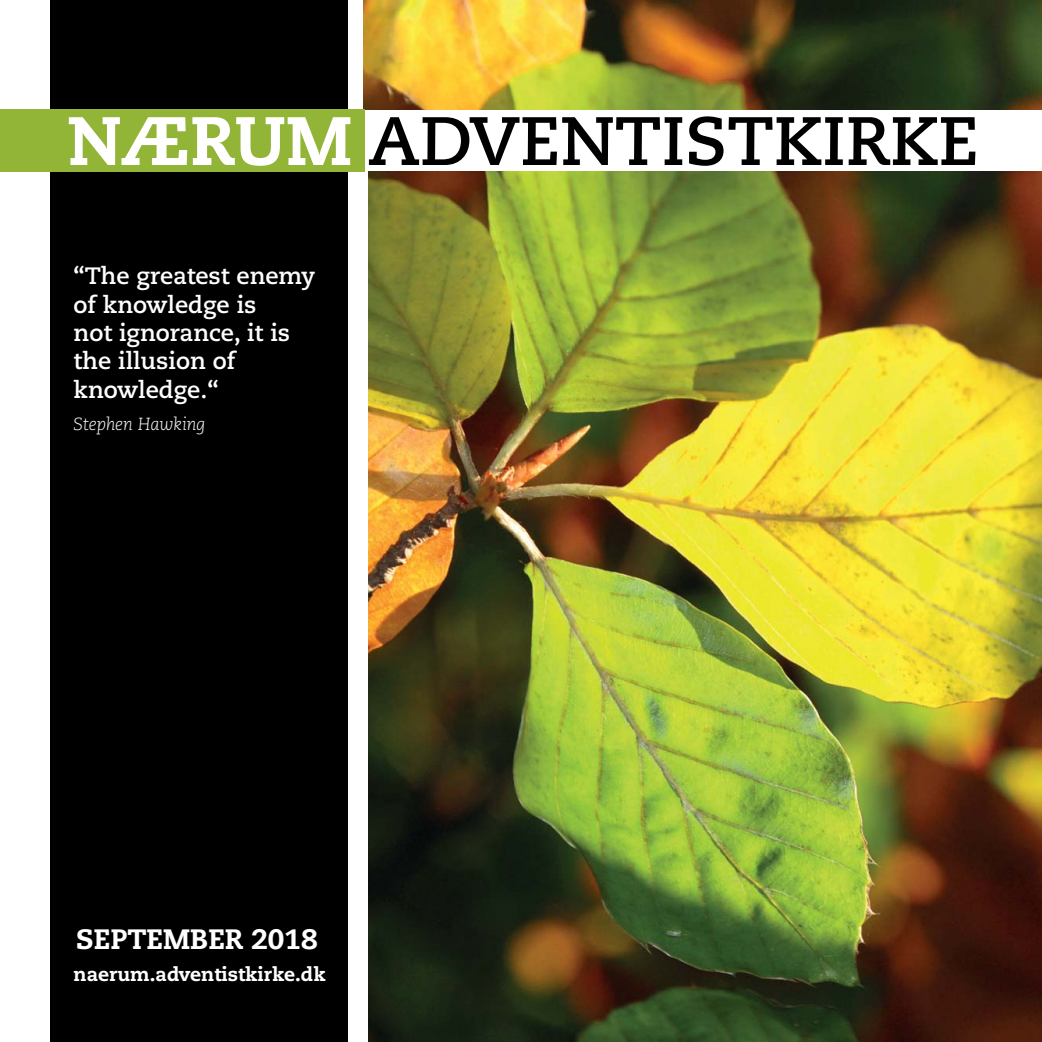
<style>
.page{position:relative;width:1042px;height:1042px;background:#fff}
.page>*{position:absolute;margin:0;border:0;box-sizing:border-box;transform-origin:0 0}
.t1{font:700 68.25px "Caecilia LT Std";color:#000}
.t2{font:800 28px "Caecilia LT Std";color:#fff}
.t3{font:700 23.62px/28.3px "Caecilia LT Std";color:#fff}
.t4{font:800 19.25px "Caecilia LT Std";color:#fff}
.t5{font:italic 300 17.5px "Caecilia LT Std";letter-spacing:-.015em;color:#fff}
.s1{font-weight:800;color:#fff}
</style>
<div class="page">
<img style="left:364px;top:0;width:678px;height:109px">
<div style="left:50px;top:0;width:297px;height:1042px;background:#000"></div>
<div style="left:0;top:109px;width:364px;height:63px;background:#92b538"></div>
<img style="left:368px;top:172px;width:674px;height:870px">
<h1 class="t1" style="left:68px;top:107px;width:912px"><span class="s1">NÆRUM</span> ADVENTISTKIRKE</h1>
<p class="t3" style="left:74px;top:263px;width:244px">“The greatest enemy of knowledge is<br>not ignorance, it is the illusion of knowledge.“</p>
<p class="t5" style="left:74px;top:415px;width:133px">Stephen Hawking</p>
<p class="t2" style="left:76px;top:925px;width:243px">SEPTEMBER 2018</p>
<p class="t4" style="left:74px;top:965px;width:253px">naerum.adventistkirke.dk</p>
</div>
